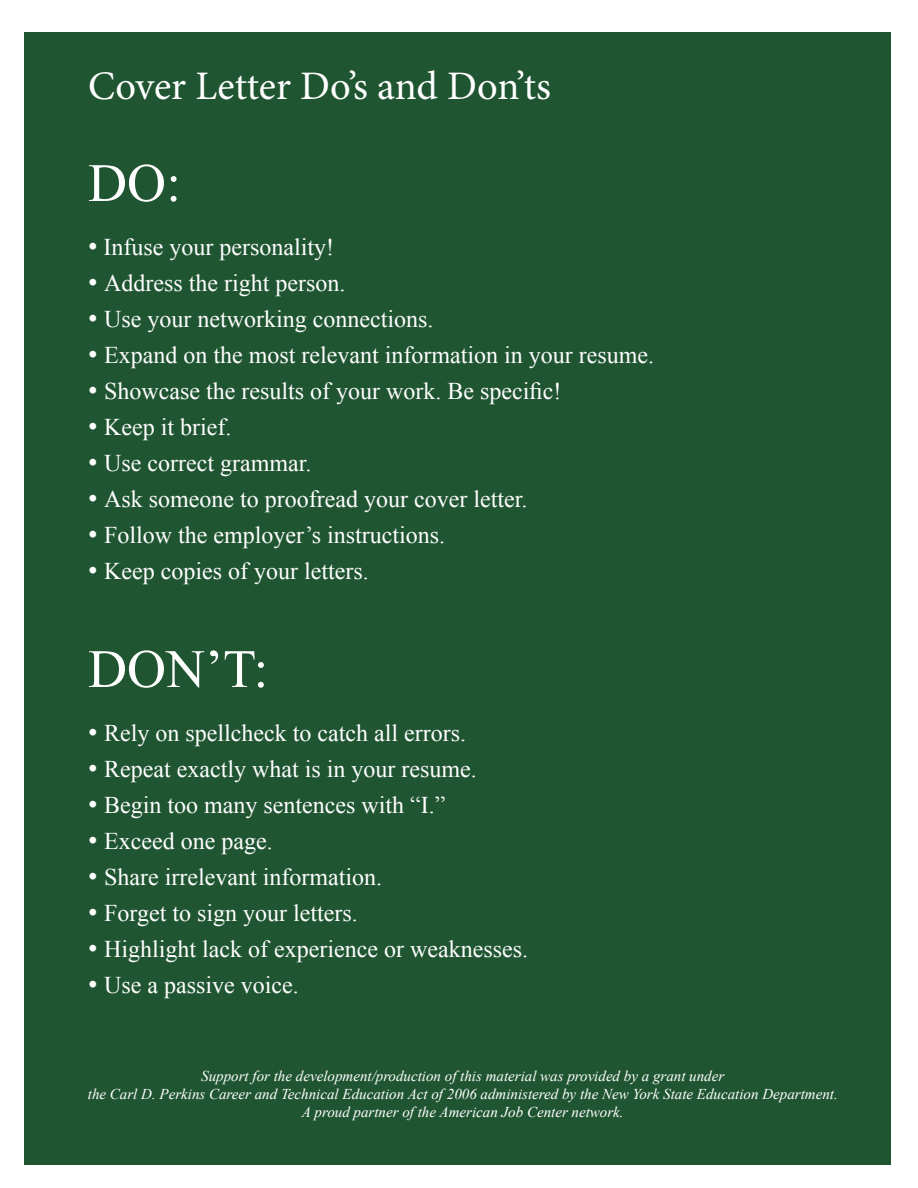
<style>
.page{position:relative;width:918px;height:1188px;background:#fff}
.page>*{position:absolute;margin:0;border:0;box-sizing:border-box;transform-origin:0 0}
.t1{font:54px "Times New Roman";color:#fff}
.t2{font:40.5px "Minion Pro";color:#fff}
.t3{font:24px "Times New Roman";color:#fff}
.t4{font:italic 15px "Times New Roman";color:#fff}
.s1{font-size:27px}
</style>
<div class="page">
<div style="left:25px;top:32px;width:866px;height:1133px;background:#205532"></div>
<p class="t2" style="left:88px;top:59px;width:465px">Cover Letter Do’s and Don’ts</p>
<p class="t1" style="left:88px;top:147px;width:94px">DO:</p>
<p class="t3" style="left:88px;top:231px;width:248px"><span class="s1">•</span> Infuse your personality!</p>
<p class="t3" style="left:88px;top:267px;width:259px"><span class="s1">•</span> Address the right person.</p>
<p class="t3" style="left:88px;top:303px;width:347px"><span class="s1">•</span> Use your networking connections.</p>
<p class="t3" style="left:88px;top:339px;width:568px"><span class="s1">•</span> Expand on the most relevant information in your resume.</p>
<p class="t3" style="left:88px;top:375px;width:475px"><span class="s1">•</span> Showcase the results of your work. Be specific!</p>
<p class="t3" style="left:88px;top:411px;width:145px"><span class="s1">•</span> Keep it brief.</p>
<p class="t3" style="left:88px;top:447px;width:225px"><span class="s1">•</span> Use correct grammar.</p>
<p class="t3" style="left:88px;top:483px;width:441px"><span class="s1">•</span> Ask someone to proofread your cover letter.</p>
<p class="t3" style="left:88px;top:519px;width:359px"><span class="s1">•</span> Follow the employer’s instructions.</p>
<p class="t3" style="left:88px;top:555px;width:282px"><span class="s1">•</span> Keep copies of your letters.</p>
<p class="t1" style="left:88px;top:633px;width:182px">DON’T:</p>
<p class="t3" style="left:88px;top:717px;width:380px"><span class="s1">•</span> Rely on spellcheck to catch all errors.</p>
<p class="t3" style="left:88px;top:753px;width:390px"><span class="s1">•</span> Repeat exactly what is in your resume.</p>
<p class="t3" style="left:88px;top:789px;width:359px"><span class="s1">•</span> Begin too many sentences with “I.”</p>
<p class="t3" style="left:88px;top:825px;width:186px"><span class="s1">•</span> Exceed one page.</p>
<p class="t3" style="left:88px;top:861px;width:296px"><span class="s1">•</span> Share irrelevant information.</p>
<p class="t3" style="left:88px;top:897px;width:271px"><span class="s1">•</span> Forget to sign your letters.</p>
<p class="t3" style="left:88px;top:933px;width:442px"><span class="s1">•</span> Highlight lack of experience or weaknesses.</p>
<p class="t3" style="left:88px;top:969px;width:212px"><span class="s1">•</span> Use a passive voice.</p>
<p class="t4" style="left:201px;top:1065px;width:525px">Support for the development/production of this material was provided by a grant under</p>
<p class="t4" style="left:88px;top:1083px;width:751px">the Carl D. Perkins Career and Technical Education Act of 2006 administered by the New York State Education Department.</p>
<p class="t4" style="left:302px;top:1101px;width:323px">A proud partner of the American Job Center network.</p>
</div>
